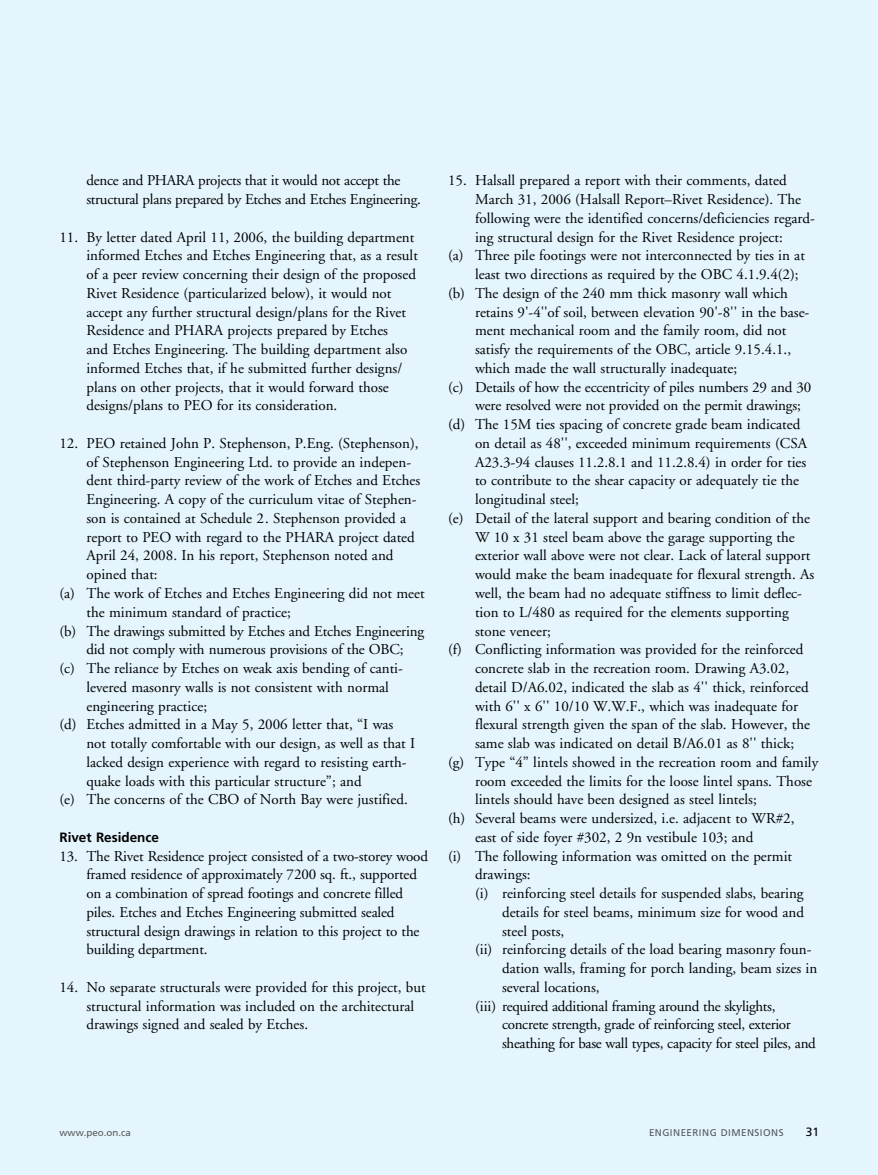
<style>
.page{position:relative;width:878px;height:1175px;background:#fff}
.page>*{position:absolute;margin:0;border:0;box-sizing:border-box;transform-origin:0 0}
.t1{font:15px/18.8px "Adobe Garamond";color:#000}
.t2{font:15px/18.8px "Adobe Garamond";letter-spacing:-.02em;color:#000}
.t3{font:700 13.5px "Frutiger";color:#000}
.t4{font:12px "Frutiger";color:#000}
.t5{font:9.75px "Frutiger";letter-spacing:.05em;color:#58595b}
.t6{font:9.75px "Frutiger";color:#58595b}
</style>
<div class="page">
<div style="left:0;top:0;width:878px;height:1174px;background:#e4f5fd"></div>
<p class="t2" style="left:86px;top:172px;width:336px">dence and PHARA projects that it would not accept the structural plans prepared by Etches and Etches Engineering.</p>
<p class="t1" style="left:86px;top:228px;width:333px;text-indent:-27px">11. By letter dated April 11, 2006, the building department informed Etches and Etches Engineering that, as a result of a peer review concerning their design of the proposed Rivet Residence (particularized below), it would not accept any further structural design/plans for the Rivet Residence and PHARA projects prepared by Etches<br>and Etches Engineering. The building department also informed Etches that, if he submitted further designs/ plans on other projects, that it would forward those designs/plans to PEO for its consideration.</p>
<p class="t1" style="left:59px;top:434px;width:360px">12. PEO retained John P. Stephenson, P.Eng. (Stephenson),</p>
<p class="t1" style="left:86px;top:453px;width:326px">of Stephenson Engineering Ltd. to provide an indepen-</p>
<p class="t1" style="left:86px;top:472px;width:335px">dent third-party review of the work of Etches and Etches</p>
<p class="t1" style="left:86px;top:490px;width:332px">Engineering. A copy of the curriculum vitae of Stephen-</p>
<p class="t1" style="left:86px;top:509px;width:321px">son is contained at Schedule 2. Stephenson provided a</p>
<p class="t1" style="left:86px;top:528px;width:330px">report to PEO with regard to the PHARA project dated</p>
<p class="t1" style="left:86px;top:547px;width:308px">April 24, 2008. In his report, Stephenson noted and</p>
<p class="t1" style="left:86px;top:565px;width:73px">opined that:</p>
<p class="t1" style="left:59px;top:584px;width:367px">(a) The work of Etches and Etches Engineering did not meet</p>
<p class="t1" style="left:86px;top:603px;width:206px">the minimum standard of practice;</p>
<p class="t1" style="left:59px;top:622px;width:366px">(b) The drawings submitted by Etches and Etches Engineering</p>
<p class="t1" style="left:86px;top:640px;width:319px">did not comply with numerous provisions of the OBC;</p>
<p class="t1" style="left:59px;top:659px;width:345px">(c) The reliance by Etches on weak axis bending of canti-</p>
<p class="t1" style="left:86px;top:678px;width:304px">levered masonry walls is not consistent with normal</p>
<p class="t1" style="left:86px;top:697px;width:122px">engineering practice;</p>
<p class="t1" style="left:59px;top:715px;width:335px">(d) Etches admitted in a May 5, 2006 letter that, “I was</p>
<p class="t1" style="left:86px;top:734px;width:330px">not totally comfortable with our design, as well as that I</p>
<p class="t1" style="left:86px;top:753px;width:321px">lacked design experience with regard to resisting earth-</p>
<p class="t1" style="left:86px;top:772px;width:277px">quake loads with this particular structure”; and</p>
<p class="t1" style="left:59px;top:790px;width:350px">(e) The concerns of the CBO of North Bay were justified.</p>
<p class="t3" style="left:59px;top:829px;width:101px">Rivet Residence</p>
<p class="t1" style="left:86px;top:847px;width:343px;text-indent:-27px">13. The Rivet Residence project consisted of a two-storey wood framed residence of approximately 7200 sq. ft., supported on a combination of spread footings and concrete filled piles. Etches and Etches Engineering submitted sealed structural design drawings in relation to this project to the building department.</p>
<p class="t1" style="left:86px;top:978px;width:341px;text-indent:-27px">14. No separate structurals were provided for this project, but structural information was included on the architectural drawings signed and sealed by Etches.</p>
<p class="t1" style="left:448px;top:172px;width:340px">15. Halsall prepared a report with their comments, dated</p>
<p class="t1" style="left:475px;top:190px;width:327px">March 31, 2006 (Halsall Report–Rivet Residence). The</p>
<p class="t1" style="left:475px;top:209px;width:341px">following were the identified concerns/deficiencies regard-</p>
<p class="t1" style="left:475px;top:228px;width:309px">ing structural design for the Rivet Residence project:</p>
<p class="t1" style="left:448px;top:247px;width:358px">(a) Three pile footings were not interconnected by ties in at</p>
<p class="t1" style="left:475px;top:265px;width:325px">least two directions as required by the OBC 4.1.9.4(2);</p>
<p class="t1" style="left:448px;top:284px;width:341px">(b) The design of the 240 mm thick masonry wall which</p>
<p class="t1" style="left:475px;top:303px;width:336px">retains 9'-4''of soil, between elevation 90'-8'' in the base-</p>
<p class="t1" style="left:475px;top:322px;width:313px">ment mechanical room and the family room, did not</p>
<p class="t1" style="left:475px;top:340px;width:317px">satisfy the requirements of the OBC, article 9.15.4.1.,</p>
<p class="t1" style="left:475px;top:359px;width:264px">which made the wall structurally inadequate;</p>
<p class="t1" style="left:448px;top:378px;width:365px">(c) Details of how the eccentricity of piles numbers 29 and 30</p>
<p class="t1" style="left:475px;top:397px;width:327px">were resolved were not provided on the permit drawings;</p>
<p class="t1" style="left:448px;top:415px;width:354px">(d) The 15M ties spacing of concrete grade beam indicated</p>
<p class="t1" style="left:475px;top:434px;width:333px">on detail as 48'', exceeded minimum requirements (CSA</p>
<p class="t1" style="left:475px;top:453px;width:333px">A23.3-94 clauses 11.2.8.1 and 11.2.8.4) in order for ties</p>
<p class="t1" style="left:475px;top:472px;width:326px">to contribute to the shear capacity or adequately tie the</p>
<p class="t1" style="left:475px;top:490px;width:105px">longitudinal steel;</p>
<p class="t1" style="left:448px;top:509px;width:363px">(e) Detail of the lateral support and bearing condition of the</p>
<p class="t1" style="left:475px;top:528px;width:321px">W 10 x 31 steel beam above the garage supporting the</p>
<p class="t1" style="left:475px;top:547px;width:337px">exterior wall above were not clear. Lack of lateral support</p>
<p class="t1" style="left:475px;top:565px;width:341px">would make the beam inadequate for flexural strength. As</p>
<p class="t1" style="left:475px;top:584px;width:328px">well, the beam had no adequate stiffness to limit deflec-</p>
<p class="t1" style="left:475px;top:603px;width:315px">tion to L/480 as required for the elements supporting</p>
<p class="t1" style="left:475px;top:622px;width:77px">stone veneer;</p>
<p class="t1" style="left:448px;top:640px;width:357px">(f) Conflicting information was provided for the reinforced</p>
<p class="t1" style="left:475px;top:659px;width:315px">concrete slab in the recreation room. Drawing A3.02,</p>
<p class="t1" style="left:475px;top:678px;width:335px">detail D/A6.02, indicated the slab as 4'' thick, reinforced</p>
<p class="t1" style="left:475px;top:697px;width:324px">with 6'' x 6'' 10/10 W.W.F., which was inadequate for</p>
<p class="t1" style="left:475px;top:715px;width:336px">flexural strength given the span of the slab. However, the</p>
<p class="t1" style="left:475px;top:734px;width:320px">same slab was indicated on detail B/A6.01 as 8'' thick;</p>
<p class="t1" style="left:448px;top:753px;width:372px">(g) Type “4” lintels showed in the recreation room and family</p>
<p class="t1" style="left:475px;top:772px;width:338px">room exceeded the limits for the loose lintel spans. Those</p>
<p class="t1" style="left:475px;top:790px;width:283px">lintels should have been designed as steel lintels;</p>
<p class="t1" style="left:448px;top:809px;width:348px">(h) Several beams were undersized, i.e. adjacent to WR#2,</p>
<p class="t1" style="left:475px;top:828px;width:280px">east of side foyer #302, 2 9n vestibule 103; and</p>
<p class="t1" style="left:448px;top:847px;width:345px">(i) The following information was omitted on the permit</p>
<p class="t1" style="left:475px;top:865px;width:57px">drawings:</p>
<p class="t1" style="left:475px;top:884px;width:330px">(i) reinforcing steel details for suspended slabs, bearing</p>
<p class="t1" style="left:502px;top:903px;width:303px">details for steel beams, minimum size for wood and</p>
<p class="t1" style="left:502px;top:922px;width:64px">steel posts,</p>
<p class="t1" style="left:475px;top:940px;width:338px">(ii) reinforcing details of the load bearing masonry foun-</p>
<p class="t1" style="left:502px;top:959px;width:317px">dation walls, framing for porch landing, beam sizes in</p>
<p class="t1" style="left:502px;top:978px;width:99px">several locations,</p>
<p class="t2" style="left:475px;top:997px;width:302px">(iii) required additional framing around the skylights,</p>
<p class="t2" style="left:502px;top:1015px;width:290px">concrete strength, grade of reinforcing steel, exterior</p>
<p class="t2" style="left:502px;top:1034px;width:315px">sheathing for base wall types, capacity for steel piles, and</p>
<p class="t6" style="left:59px;top:1126px;width:73px">www.peo.on.ca</p>
<p class="t5" style="left:649px;top:1126px;width:136px">ENGINEERING DIMENSIONS</p>
<p class="t4" style="left:805px;top:1124px;width:15px">31</p>
</div>
